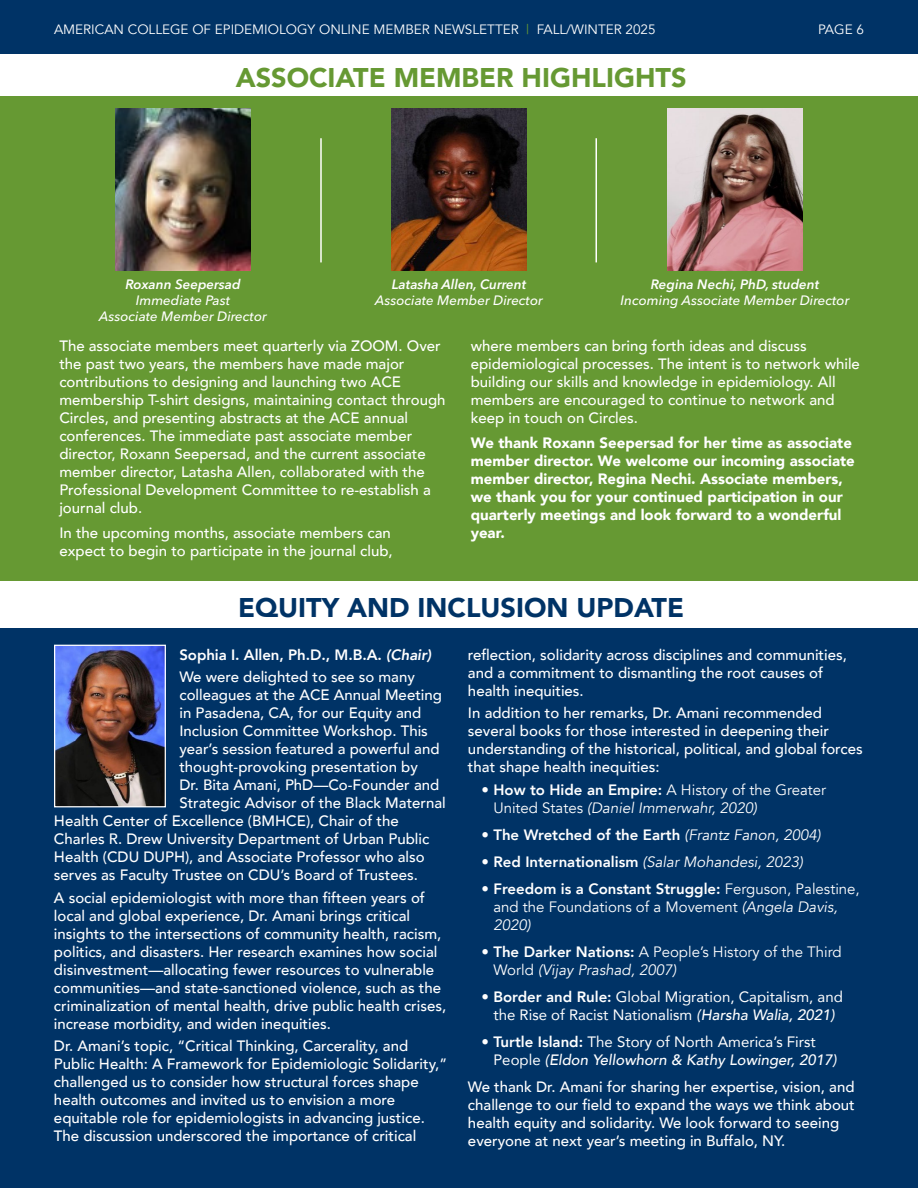
<style>
.page{position:relative;width:918px;height:1188px;background:#fff}
.page>*{position:absolute;margin:0;border:0;box-sizing:border-box;transform-origin:0 0}
.t1{font:900 27px "Avenir";color:#693}
.t2{font:900 27px "Avenir";color:#036}
.t3{font:500 15px/18px "Avenir";color:#fff}
.t4{font:15px/18px "Avenir";color:#fff}
.t5{font:900 15px/18px "Avenir";color:#fff}
.t6{font:800 15px/22.5px "Avenir";color:#fff}
.t7{font:15px/18px "Avenir";color:#fff;text-align:center}
.t8{font:italic 500 15px/18px "Avenir";color:#fff}
.t9{font:italic 15px "Avenir";color:#fff}
.t10{font:italic 500 13.5px/16.2px "Avenir Next LT Pro";color:#fff;text-align:center}
.t11{font:13.5px "Avenir";color:#fff}
.t12{font:italic 600 13.5px "Avenir Next LT Pro";color:#fff}
.s1{color:#693}
.s2{font-style:italic}
.s3{font-weight:500}
.s4{font-weight:800}
.s5{font-weight:400;font-style:italic}
.s6{font-weight:800;font-style:normal}
.s7{font-weight:500;font-style:italic}
.s8{font-weight:400;font-style:normal}
</style>
<div class="page">
<div style="left:0;top:0;width:918px;height:54px;background:#036"></div>
<div style="left:0;top:97px;width:918px;height:484px;background:#693"></div>
<div style="left:0;top:629px;width:918px;height:559px;background:#036"></div>
<img style="left:116px;top:108px;width:134px;height:162px">
<img style="left:392px;top:108px;width:134px;height:162px">
<img style="left:668px;top:108px;width:134px;height:162px">
<hr style="left:320px;top:138px;width:2px;height:124px;background:#fff">
<hr style="left:596px;top:138px;width:1px;height:124px;background:#fff">
<img style="left:56px;top:647px;width:108px;height:158px">
<div style="left:54px;top:645px;width:112px;height:162px;border:1px solid #fff"></div>
<p class="t11" style="left:54px;top:21px;width:603px">AMERICAN COLLEGE OF EPIDEMIOLOGY ONLINE MEMBER NEWSLETTER <span class="s1">|</span> FALL/WINTER 2025</p>
<p class="t11" style="left:818px;top:21px;width:47px">PAGE 6</p>
<h1 class="t1" style="left:236px;top:54px;width:452px">ASSOCIATE MEMBER HIGHLIGHTS</h1>
<p class="t12" style="left:125px;top:276px;width:117px">Roxann Seepersad</p>
<p class="t10" style="left:99px;top:292px;width:169px">Immediate Past<br>Associate Member Director</p>
<p class="t12" style="left:392px;top:276px;width:136px">Latasha Allen, Current</p>
<p class="t10" style="left:375px;top:292px;width:169px">Associate Member Director</p>
<p class="t12" style="left:651px;top:276px;width:170px">Regina Nechi, PhD, student</p>
<p class="t10" style="left:621px;top:292px;width:230px">Incoming Associate Member Director</p>
<p class="t3" style="left:59px;top:336px;width:388px">The associate members meet quarterly via ZOOM. Over the past two years, the members have made major contributions to designing and launching two ACE membership T-shirt designs, maintaining contact through Circles, and presenting abstracts at the ACE annual conferences. The immediate past associate member director, Roxann Seepersad, and the current associate member director, Latasha Allen, collaborated with the Professional Development Committee to re-establish a journal club.</p>
<p class="t3" style="left:59px;top:523px;width:335px">In the upcoming months, associate members can expect to begin to participate in the journal club,</p>
<p class="t3" style="left:471px;top:336px;width:391px">where members can bring forth ideas and discuss epidemiological processes. The intent is to network while building our skills and knowledge in epidemiology. All members are encouraged to continue to network and keep in touch on Circles.</p>
<p class="t5" style="left:471px;top:434px;width:386px">We thank Roxann Seepersad for her time as associate member director. We welcome our incoming associate member director, Regina Nechi. Associate members, we thank you for your continued participation in our quarterly meetings and look forward to a wonderful year.</p>
<h1 class="t2" style="left:238px;top:584px;width:447px">EQUITY AND INCLUSION UPDATE</h1>
<p class="t6" style="left:179px;top:643px;width:253px">Sophia I. Allen, Ph.D., M.B.A. <span class="s2">(Chair)<br></span><span class="s3">We were delighted to see so many</span></p>
<p class="t3" style="left:179px;top:685px;width:264px">colleagues at the ACE Annual Meeting</p>
<p class="t3" style="left:179px;top:703px;width:244px">in Pasadena, CA, for our Equity and</p>
<p class="t3" style="left:179px;top:721px;width:250px">Inclusion Committee Workshop. This</p>
<p class="t3" style="left:179px;top:739px;width:262px">year’s session featured a powerful and</p>
<p class="t3" style="left:179px;top:757px;width:240px">thought-provoking presentation by</p>
<p class="t3" style="left:179px;top:775px;width:261px">Dr. Bita Amani, PhD—Co-Founder and</p>
<p class="t3" style="left:179px;top:793px;width:268px">Strategic Advisor of the Black Maternal</p>
<p class="t3" style="left:54px;top:811px;width:346px">Health Center of Excellence (BMHCE), Chair of the</p>
<p class="t3" style="left:54px;top:829px;width:377px">Charles R. Drew University Department of Urban Public</p>
<p class="t3" style="left:54px;top:847px;width:372px">Health (CDU DUPH), and Associate Professor who also</p>
<p class="t3" style="left:54px;top:865px;width:366px">serves as Faculty Trustee on CDU’s Board of Trustees.</p>
<p class="t3" style="left:54px;top:888px;width:394px">A social epidemiologist with more than fifteen years of local and global experience, Dr. Amani brings critical insights to the intersections of community health, racism, politics, and disasters. Her research examines how social disinvestment—allocating fewer resources to vulnerable communities—and state-sanctioned violence, such as the criminalization of mental health, drive public health crises, increase morbidity, and widen inequities.</p>
<p class="t3" style="left:54px;top:1036px;width:395px">Dr. Amani’s topic, “Critical Thinking, Carcerality, and Public Health: A Framework for Epidemiologic Solidarity,” challenged us to consider how structural forces shape health outcomes and invited us to envision a more equitable role for epidemiologists in advancing justice.<br>The discussion underscored the importance of critical</p>
<p class="t3" style="left:468px;top:645px;width:380px">reflection, solidarity across disciplines and communities, and a commitment to dismantling the root causes of health inequities.</p>
<p class="t3" style="left:468px;top:703px;width:396px">In addition to her remarks, Dr. Amani recommended several books for those interested in deepening their understanding of the historical, political, and global forces that shape health inequities:</p>
<p class="t4" style="left:493px;top:781px;width:334px;text-indent:-12px"><span class="s4">• How to Hide an Empire:</span> A History of the Greater<br>United States <span class="s2">(Daniel Immerwahr, 2020)</span></p>
<p class="t6" style="left:481px;top:823px;width:341px">• The Wretched of the Earth <span class="s5">(Frantz Fanon, 2004)</span></p>
<p class="t9" style="left:481px;top:853px;width:323px"><span class="s6">• Red Internationalism</span> (Salar Mohandesi, 2023)</p>
<p class="t4" style="left:493px;top:880px;width:368px;text-indent:-12px"><span class="s3">•</span> <span class="s4">Freedom is a Constant Struggle:</span> Ferguson, Palestine, and the Foundations of a Movement <span class="s2">(Angela Davis,<br>2020)</span></p>
<p class="t4" style="left:493px;top:943px;width:350px;text-indent:-12px"><span class="s4">• The Darker Nations:</span> A People’s History of the Third<br>World <span class="s2">(Vijay Prashad, 2007)</span></p>
<p class="t7" style="left:481px;top:987px;width:363px"><span class="s4">• Border and Rule:</span> Global Migration, Capitalism, and the Rise of Racist Nationalism <span class="s7">(Harsha Walia, 2021)</span></p>
<p class="t8" style="left:493px;top:1033px;width:345px;text-indent:-12px"><span class="s6">• Turtle Island:</span> <span class="s8">The Story of North America’s First<br>People</span> (Eldon Yellowhorn &amp; Kathy Lowinger, 2017)</p>
<p class="t3" style="left:468px;top:1077px;width:388px">We thank Dr. Amani for sharing her expertise, vision, and challenge to our field to expand the ways we think about health equity and solidarity. We look forward to seeing everyone at next year’s meeting in Buffalo, NY.</p>
</div>
